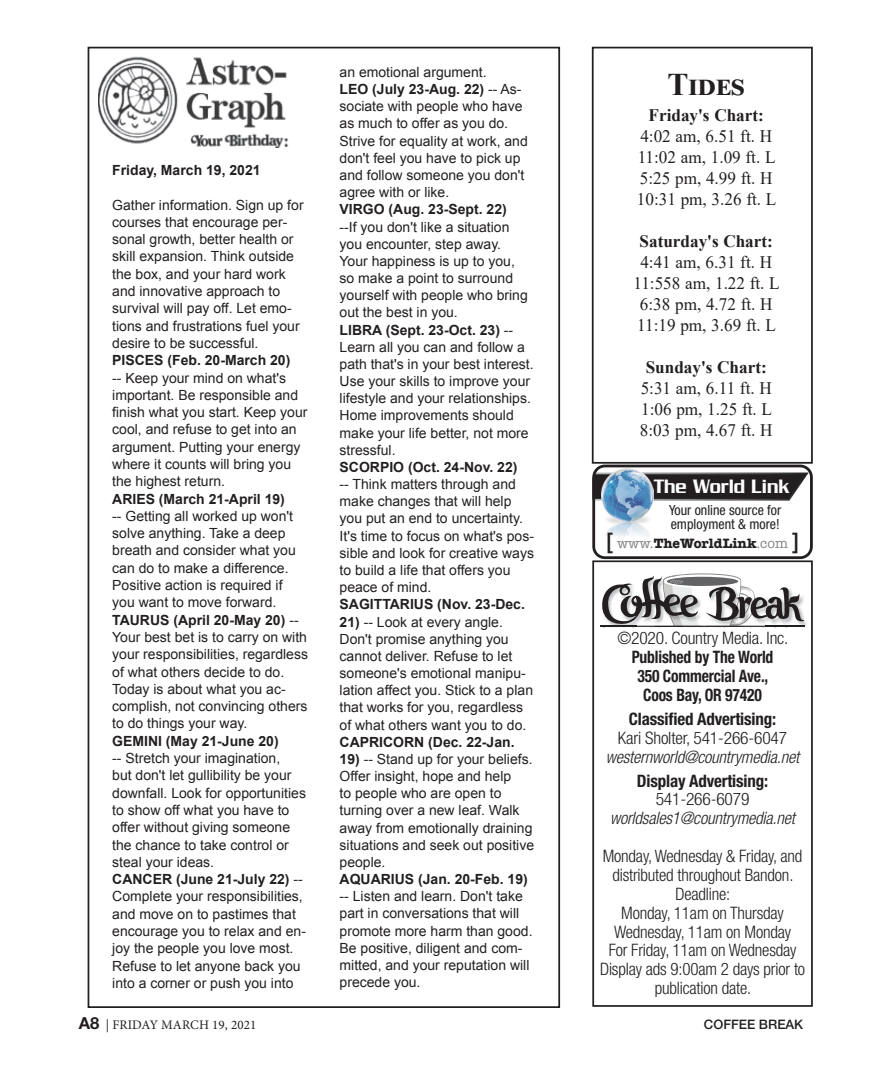
<style>
.page{position:relative;width:882px;height:1071px;background:#fff}
.page>*{position:absolute;margin:0;border:0;box-sizing:border-box;transform-origin:0 0}
.t1{font:700 31.5px "Times New Roman";color:#231f20}
.t2{font:500 22.22px "Helvetica Neue LT Std";color:#231f20}
.t3{font:500 21px "Serpentine Std";color:#fff;scale:.84 1}
.t4{font:17.5px "Times New Roman";color:#231f20}
.t5{font:700 17.5px "Times New Roman";color:#231f20}
.t6{font:300 condensed 17.15px/18.9px "Helvetica Neue LT Std";letter-spacing:-.01em;color:#231f20;text-align:center}
.t7{font:italic 300 condensed 17.15px/18.9px "Helvetica Neue LT Std";letter-spacing:-.01em;color:#231f20;text-align:center}
.t8{font:700 condensed 17.15px/18.9px "Helvetica Neue LT Std";letter-spacing:-.01em;color:#231f20;text-align:center;scale:.91 1}
.Coffee_Break_BODY{font:14px/17.2px "Arial";color:#231f20}
.Coffee_Break_BODY-2{font:700 14px "Arial";color:#231f20}
.t9{font:condensed 14px/14px "Helvetica Neue LT Std";color:#231f20}
.t10{font:700 14px "American Typewriter";color:#231f20}
.t11{font:13.12px "Minion Pro";letter-spacing:.01em;color:#231f20}
.t12{font:500 13.12px "Helvetica Neue LT Std";color:#231f20}
.s1{font-weight:700}
.s2{font-weight:400;color:#808285}
.s3{font-weight:300}
.s4{font-weight:700;font-style:normal}
.s5{font-style:normal}
.s6{font-family:"Helvetica Neue LT Std";font-weight:700;font-size:16.62px}
</style>
<div class="page">
<img style="left:98px;top:56px;width:191px;height:91px">
<svg style="left:600px;top:573px;width:205px;height:54px"></svg>
<img style="left:635px;top:626px;width:48px;height:1px">
<div style="left:592px;top:560px;width:221px;height:447px;border:2px solid #231f20"></div>
<div style="left:592px;top:47px;width:221px;height:417px;border:2px solid #231f20"></div>
<svg style="left:596px;top:465px;width:213px;height:36px;background:#504d4e"></svg>
<img style="left:601px;top:469px;width:53px;height:53px">
<svg style="left:605px;top:522px;width:45px;height:14px"></svg>
<div style="left:592px;top:465px;width:221px;height:94px;border:3px solid #231f20;border-radius:11px"></div>
<p class="Coffee_Break_BODY-2" style="left:112px;top:161px;width:150px">Friday, March 19, 2021</p>
<p class="Coffee_Break_BODY" style="left:112px;top:196px;width:193px">Gather information. Sign up for courses that encourage per&shy;sonal growth, better health or skill expansion. Think outside the box, and your hard work and innovative approach to survival will pay off. Let emo&shy;tions and frustrations fuel your desire to be successful.</p>
<p class="Coffee_Break_BODY" style="left:112px;top:352px;width:197px"><span class="s1">PISCES (Feb. 20-March 20)<br></span>-- Keep your mind on what's important. Be responsible and finish what you start. Keep your cool, and refuse to get into an argument. Putting your energy where it counts will bring you the highest return.</p>
<p class="Coffee_Break_BODY" style="left:112px;top:490px;width:185px"><span class="s1">ARIES (March 21-April 19) </span>-- Getting all worked up won't solve anything. Take a deep breath and consider what you can do to make a difference.<br>Positive action is required if you want to move forward.</p>
<p class="Coffee_Break_BODY" style="left:112px;top:611px;width:197px"><span class="s1">TAURUS (April 20-May 20)</span> --<br>Your best bet is to carry on with your responsibilities, regardless of what others decide to do.<br>Today is about what you ac&shy;complish, not convincing others to do things your way.</p>
<p class="Coffee_Break_BODY" style="left:112px;top:732px;width:195px"><span class="s1">GEMINI (May 21-June 20)<br></span>-- Stretch your imagination,<br>but don't let gullibility be your downfall. Look for opportunities to show off what you have to offer without giving someone the chance to take control or steal your ideas.</p>
<p class="Coffee_Break_BODY" style="left:112px;top:871px;width:195px"><span class="s1">CANCER (June 21-July 22)</span> --<br>Complete your responsibilities, and move on to pastimes that encourage you to relax and en&shy;joy the people you love most.<br>Refuse to let anyone back you into a corner or push you into</p>
<p class="Coffee_Break_BODY" style="left:340px;top:64px;width:149px">an emotional argument.</p>
<p class="Coffee_Break_BODY" style="left:340px;top:81px;width:190px"><span class="s1">LEO (July 23-Aug. 22)</span> -- As&shy;sociate with people who have as much to offer as you do.<br>Strive for equality at work, and don't feel you have to pick up and follow someone you don't agree with or like.</p>
<p class="Coffee_Break_BODY" style="left:340px;top:201px;width:190px"><span class="s1">VIRGO (Aug. 23-Sept. 22)<br></span>--If you don't like a situation you encounter, step away.<br>Your happiness is up to you, so make a point to surround yourself with people who bring out the best in you.</p>
<p class="Coffee_Break_BODY" style="left:340px;top:321px;width:196px"><span class="s1">LIBRA (Sept. 23-Oct. 23)</span> --<br>Learn all you can and follow a path that's in your best interest.<br>Use your skills to improve your lifestyle and your relationships.<br>Home improvements should make your life better, not more stressful.</p>
<p class="Coffee_Break_BODY" style="left:340px;top:459px;width:196px"><span class="s1">SCORPIO (Oct. 24-Nov. 22)<br></span>-- Think matters through and make changes that will help you put an end to uncertainty.<br>It's time to focus on what's pos&shy;sible and look for creative ways to build a life that offers you peace of mind.</p>
<p class="Coffee_Break_BODY-2" style="left:340px;top:595px;width:187px">SAGITTARIUS (Nov. 23-Dec.</p>
<p class="Coffee_Break_BODY" style="left:340px;top:613px;width:195px"><span class="s1">21)</span> -- Look at every angle.<br>Don't promise anything you cannot deliver. Refuse to let someone's emotional manipu&shy;lation affect you. Stick to a plan that works for you, regardless of what others want you to do.</p>
<p class="Coffee_Break_BODY-2" style="left:340px;top:733px;width:177px">CAPRICORN (Dec. 22-Jan.</p>
<p class="Coffee_Break_BODY" style="left:340px;top:751px;width:196px"><span class="s1">19)</span> -- Stand up for your beliefs.<br>Offer insight, hope and help<br>to people who are open to turning over a new leaf. Walk away from emotionally draining situations and seek out positive people.</p>
<p class="Coffee_Break_BODY" style="left:340px;top:871px;width:194px"><span class="s1">AQUARIUS (Jan. 20-Feb. 19) </span>-- Listen and learn. Don't take part in conversations that will promote more harm than good.<br>Be positive, diligent and com&shy;mitted, and your reputation will precede you.</p>
<p class="t1" style="left:668px;top:62px;width:79px">Tides</p>
<p class="t5" style="left:649px;top:103px;width:117px">Friday's Chart:</p>
<p class="t4" style="left:640px;top:124px;width:133px">4:02 am, 6.51 ft. H</p>
<p class="t4" style="left:638px;top:145px;width:139px">11:02 am, 1.09 ft. L</p>
<p class="t4" style="left:640px;top:166px;width:134px">5:25 pm, 4.99 ft. H</p>
<p class="t4" style="left:637px;top:187px;width:141px">10:31 pm, 3.26 ft. L</p>
<p class="t5" style="left:640px;top:229px;width:135px">Saturday's Chart:</p>
<p class="t4" style="left:640px;top:250px;width:133px">4:41 am, 6.31 ft. H</p>
<p class="t4" style="left:633px;top:271px;width:148px">11:558 am, 1.22 ft. L</p>
<p class="t4" style="left:640px;top:292px;width:134px">6:38 pm, 4.72 ft. H</p>
<p class="t4" style="left:637px;top:313px;width:140px">11:19 pm, 3.69 ft. L</p>
<p class="t5" style="left:646px;top:355px;width:122px">Sunday's Chart:</p>
<p class="t4" style="left:641px;top:376px;width:133px">5:31 am, 6.11 ft. H</p>
<p class="t4" style="left:641px;top:397px;width:132px">1:06 pm, 1.25 ft. L</p>
<p class="t4" style="left:640px;top:418px;width:134px">8:03 pm, 4.67 ft. H</p>
<p class="t3" style="left:654px;top:474px;width:163px">The World Link</p>
<p class="t9" style="left:669px;top:503px;width:114px">Your online source for employment &amp; more!</p>
<p class="t2" style="left:606px;top:528px;width:8px">[</p>
<p class="t2" style="left:793px;top:528px;width:8px">]</p>
<p class="t10" style="left:617px;top:531px;width:172px"><span class="s2">www.</span>TheWorldLink<span class="s2">.com</span></p>
<p class="t8" style="left:617px;top:629px;width:190px"><span class="s3">©2020. Country Media. Inc.<br></span>Published by The World<br>350 Commercial Ave.,<br>Coos Bay, OR 97420</p>
<p class="t7" style="left:606px;top:710px;width:195px"><span class="s4">Classified Advertising:<br></span><span class="s5">Kari Sholter, 541-266-6047 </span>westernworld@countrymedia.net</p>
<p class="t7" style="left:610px;top:772px;width:186px"><span class="s4">Display Advertising:<br></span><span class="s5">541-266-6079 </span>worldsales1@countrymedia.net</p>
<p class="t6" style="left:600px;top:846px;width:207px">Monday, Wednesday &amp; Friday, and distributed throughout Bandon.<br>Deadline:<br>Monday, 11am on Thursday<br>Wednesday, 11am on Monday<br>For Friday, 11am on Wednesday<br>Display ads 9:00am 2 days prior to publication date.</p>
<p class="t11" style="left:79px;top:1016px;width:179px"><span class="s6">A8</span> | FRIDAY MARCH 19, 2021</p>
<p class="t12" style="left:704px;top:1016px;width:101px">COFFEE BREAK</p>
</div>
